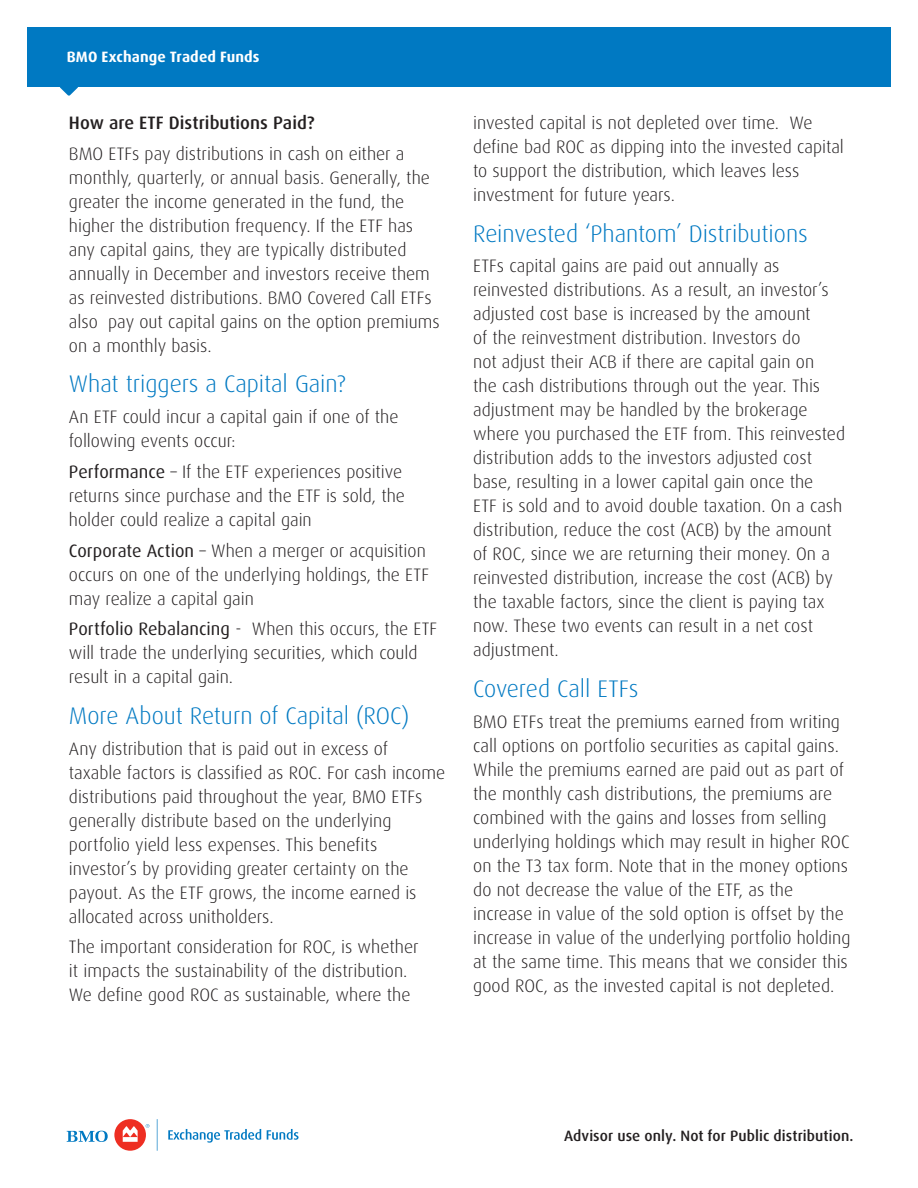
<style>
.page{position:relative;width:918px;height:1188px;background:#fff}
.page>*{position:absolute;margin:0;border:0;box-sizing:border-box;transform-origin:0 0}
.t1{font:300 24px "Dax Pro";letter-spacing:-.005em;color:#0079c2}
.t2{font:300 18px/24px "Dax Pro";color:#231f20}
.t3{font:500 18px "Dax Pro";color:#231f20}
.t4{font:500 15px "Dax Pro";letter-spacing:.005em;color:#231f20}
.t5{font:700 15px "Dax Pro";letter-spacing:.01em;color:#fff}
.s1{font-weight:400}
</style>
<div class="page">
<div style="left:27px;top:27px;width:864px;height:59px;background:#0079c2"></div>
<svg style="left:60px;top:86px;width:18px;height:10px"></svg>
<svg style="left:168px;top:1129px;width:93px;height:14px"></svg>
<svg style="left:267px;top:1129px;width:32px;height:11px"></svg>
<svg style="left:67px;top:1131px;width:41px;height:11px"></svg>
<svg style="left:146px;top:1124px;width:3px;height:4px"></svg>
<div style="left:114px;top:1119px;width:32px;height:32px;background:#ee2e22;border-radius:50%"></div>
<svg style="left:123px;top:1126px;width:15px;height:16px"></svg>
<svg style="left:157px;top:1119px;width:1px;height:32px"></svg>
<p class="t5" style="left:67px;top:47px;width:194px">BMO Exchange Traded Funds</p>
<p class="t3" style="left:69px;top:111px;width:247px">How are ETF Distributions Paid?</p>
<p class="t2" style="left:69px;top:142px;width:372px">BMO ETFs pay distributions in cash on either a monthly, quarterly, or annual basis. Generally, the greater the income generated in the fund, the higher the distribution frequency. If the ETF has any capital gains, they are typically distributed annually in December and investors receive them as reinvested distributions. BMO Covered Call ETFs also pay out capital gains on the option premiums on a monthly basis.</p>
<p class="t1" style="left:69px;top:369px;width:278px">What triggers a Capital Gain?</p>
<p class="t2" style="left:69px;top:405px;width:331px">An ETF could incur a capital gain if one of the following events occur:</p>
<p class="t2" style="left:69px;top:460px;width:338px"><span class="s1">Performance</span> – If the ETF experiences positive returns since purchase and the ETF is sold, the holder could realize a capital gain</p>
<p class="t2" style="left:69px;top:538px;width:362px"><span class="s1">Corporate Action</span> – When a merger or acquisition occurs on one of the underlying holdings, the ETF may realize a capital gain</p>
<p class="t2" style="left:69px;top:617px;width:370px"><span class="s1">Portfolio Rebalancing</span> - When this occurs, the ETF will trade the underlying securities, which could result in a capital gain.</p>
<p class="t1" style="left:69px;top:700px;width:342px">More About Return of Capital (ROC)</p>
<p class="t2" style="left:69px;top:736px;width:378px">Any distribution that is paid out in excess of taxable factors is classified as ROC. For cash income distributions paid throughout the year, BMO ETFs generally distribute based on the underlying portfolio yield less expenses. This benefits investor’s by providing greater certainty on the payout. As the ETF grows, the income earned is allocated across unitholders.</p>
<p class="t2" style="left:69px;top:935px;width:351px">The important consideration for ROC, is whether it impacts the sustainability of the distribution.<br>We define good ROC as sustainable, where the</p>
<p class="t2" style="left:473px;top:111px;width:372px">invested capital is not depleted over time. We define bad ROC as dipping into the invested capital to support the distribution, which leaves less investment for future years.</p>
<p class="t1" style="left:473px;top:218px;width:336px">Reinvested ‘Phantom’ Distributions</p>
<p class="t2" style="left:473px;top:254px;width:374px">ETFs capital gains are paid out annually as reinvested distributions. As a result, an investor’s adjusted cost base is increased by the amount<br>of the reinvestment distribution. Investors do<br>not adjust their ACB if there are capital gain on<br>the cash distributions through out the year. This adjustment may be handled by the brokerage where you purchased the ETF from. This reinvested distribution adds to the investors adjusted cost base, resulting in a lower capital gain once the<br>ETF is sold and to avoid double taxation. On a cash distribution, reduce the cost (ACB) by the amount of ROC, since we are returning their money. On a reinvested distribution, increase the cost (ACB) by the taxable factors, since the client is paying tax now. These two events can result in a net cost adjustment.</p>
<p class="t1" style="left:473px;top:673px;width:167px">Covered Call ETFs</p>
<p class="t2" style="left:473px;top:709px;width:379px">BMO ETFs treat the premiums earned from writing call options on portfolio securities as capital gains.<br>While the premiums earned are paid out as part of the monthly cash distributions, the premiums are combined with the gains and losses from selling underlying holdings which may result in higher ROC on the T3 tax form. Note that in the money options do not decrease the value of the ETF, as the increase in value of the sold option is offset by the increase in value of the underlying portfolio holding at the same time. This means that we consider this good ROC, as the invested capital is not depleted.</p>
<p class="t4" style="left:564px;top:1126px;width:291px">Advisor use only. Not for Public distribution.</p>
</div>
